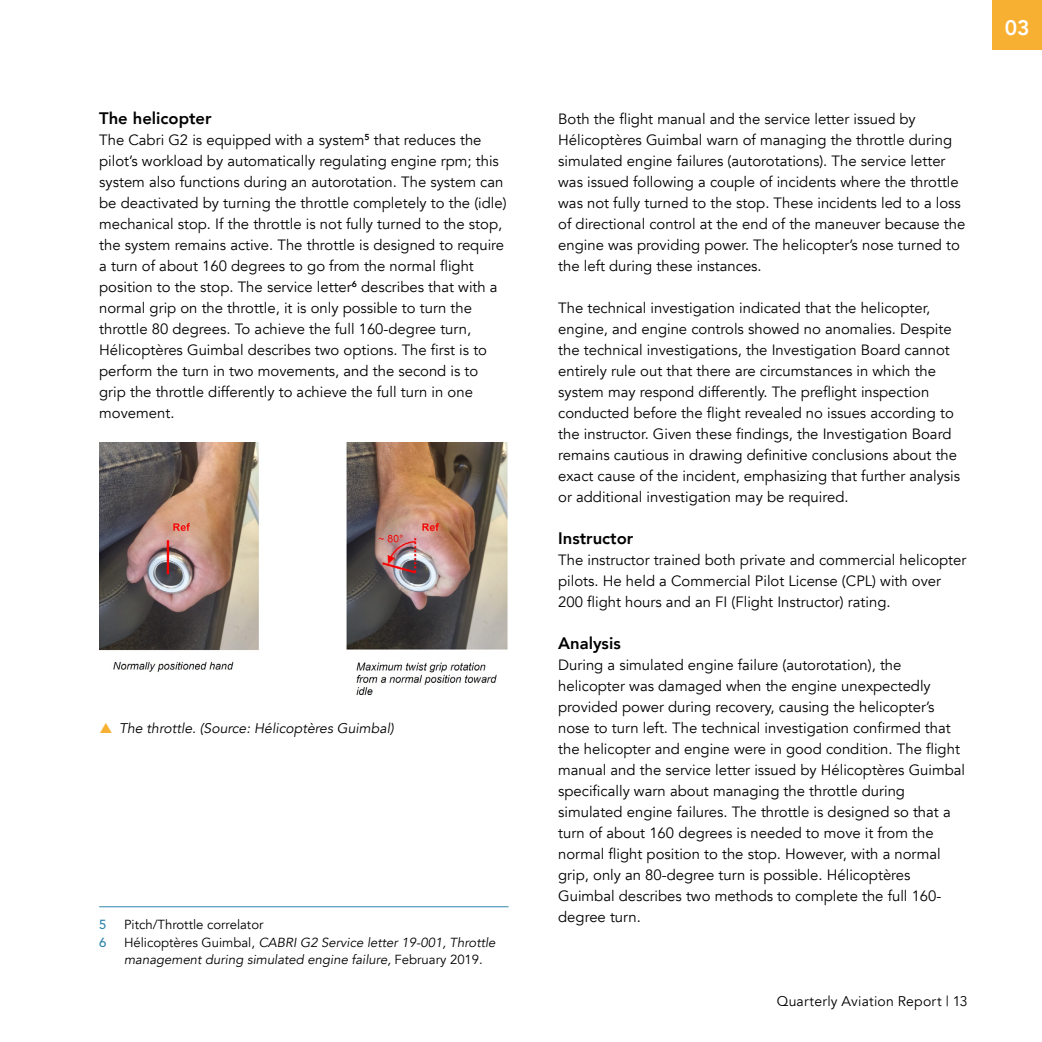
<style>
.page{position:relative;width:1042px;height:1042px;background:#fff}
.page>*{position:absolute;margin:0;border:0;box-sizing:border-box;transform-origin:0 0}
.t1{font:800 21px "Avenir";color:#fff}
.t2{font:800 16.62px "Avenir";color:#000}
.t3{font:14.88px/21px "Avenir";color:#000}
.t4{font:italic 14px "Avenir";color:#000}
.t5{font:14px "Avenir";letter-spacing:.015em;color:#000}
.t6{font:italic 13.12px/17.5px "Avenir";color:#000}
.t7{font:13.12px "Avenir";color:#000}
.t8{font:500 13.12px "Avenir LT Std";color:#3086ac}
.s1{font-style:normal}
</style>
<div class="page">
<img style="left:99px;top:442px;width:409px;height:253px">
<hr style="left:99px;top:906px;width:409px;height:1px;background:#3086ac">
<div style="left:992px;top:0;width:50px;height:50px;background:#f8b032"></div>
<p class="t2" style="left:99px;top:105px;width:114px">The helicopter</p>
<p class="t3" style="left:99px;top:130px;width:409px">The Cabri G2 is equipped with a system<sup>5</sup> that reduces the pilot’s workload by automatically regulating engine rpm; this system also functions during an autorotation. The system can be deactivated by turning the throttle completely to the (idle) mechanical stop. If the throttle is not fully turned to the stop, the system remains active. The throttle is designed to require a turn of about 160 degrees to go from the normal flight position to the stop. The service letter<sup>6</sup> describes that with a normal grip on the throttle, it is only possible to turn the throttle 80 degrees. To achieve the full 160-degree turn, Hélicoptères Guimbal describes two options. The first is to perform the turn in two movements, and the second is to grip the throttle differently to achieve the full turn in one movement.</p>
<p class="t4" style="left:119px;top:720px;width:276px">The throttle. (Source: Hélicoptères Guimbal)</p>
<p class="t8" style="left:99px;top:917px;width:9px">5</p>
<p class="t7" style="left:124px;top:917px;width:141px">Pitch/Throttle correlator</p>
<p class="t8" style="left:99px;top:934px;width:9px">6</p>
<p class="t6" style="left:124px;top:933px;width:373px"><span class="s1">Hélicoptères Guimbal,</span> CABRI G2 Service letter 19-001, Throttle management during simulated engine failure, <span class="s1">February 2019.</span></p>
<p class="t3" style="left:558px;top:109px;width:409px">Both the flight manual and the service letter issued by Hélicoptères Guimbal warn of managing the throttle during simulated engine failures (autorotations). The service letter was issued following a couple of incidents where the throttle was not fully turned to the stop. These incidents led to a loss of directional control at the end of the maneuver because the engine was providing power. The helicopter’s nose turned to the left during these instances.</p>
<p class="t3" style="left:558px;top:298px;width:403px">The technical investigation indicated that the helicopter, engine, and engine controls showed no anomalies. Despite the technical investigations, the Investigation Board cannot entirely rule out that there are circumstances in which the system may respond differently. The preflight inspection conducted before the flight revealed no issues according to the instructor. Given these findings, the Investigation Board remains cautious in drawing definitive conclusions about the exact cause of the incident, emphasizing that further analysis or additional investigation may be required.</p>
<p class="t2" style="left:558px;top:525px;width:77px">Instructor</p>
<p class="t3" style="left:558px;top:550px;width:410px">The instructor trained both private and commercial helicopter pilots. He held a Commercial Pilot License (CPL) with over<br>200 flight hours and an FI (Flight Instructor) rating.</p>
<p class="t2" style="left:558px;top:630px;width:64px">Analysis</p>
<p class="t3" style="left:558px;top:655px;width:408px">During a simulated engine failure (autorotation), the helicopter was damaged when the engine unexpectedly provided power during recovery, causing the helicopter’s nose to turn left. The technical investigation confirmed that the helicopter and engine were in good condition. The flight manual and the service letter issued by Hélicoptères Guimbal specifically warn about managing the throttle during simulated engine failures. The throttle is designed so that a turn of about 160 degrees is needed to move it from the normal flight position to the stop. However, with a normal grip, only an 80-degree turn is possible. Hélicoptères Guimbal describes two methods to complete the full 160- degree turn.</p>
<p class="t5" style="left:777px;top:993px;width:192px">Quarterly Aviation Report | 13</p>
<h1 class="t1" style="left:1004px;top:12px;width:26px">03</h1>
</div>
